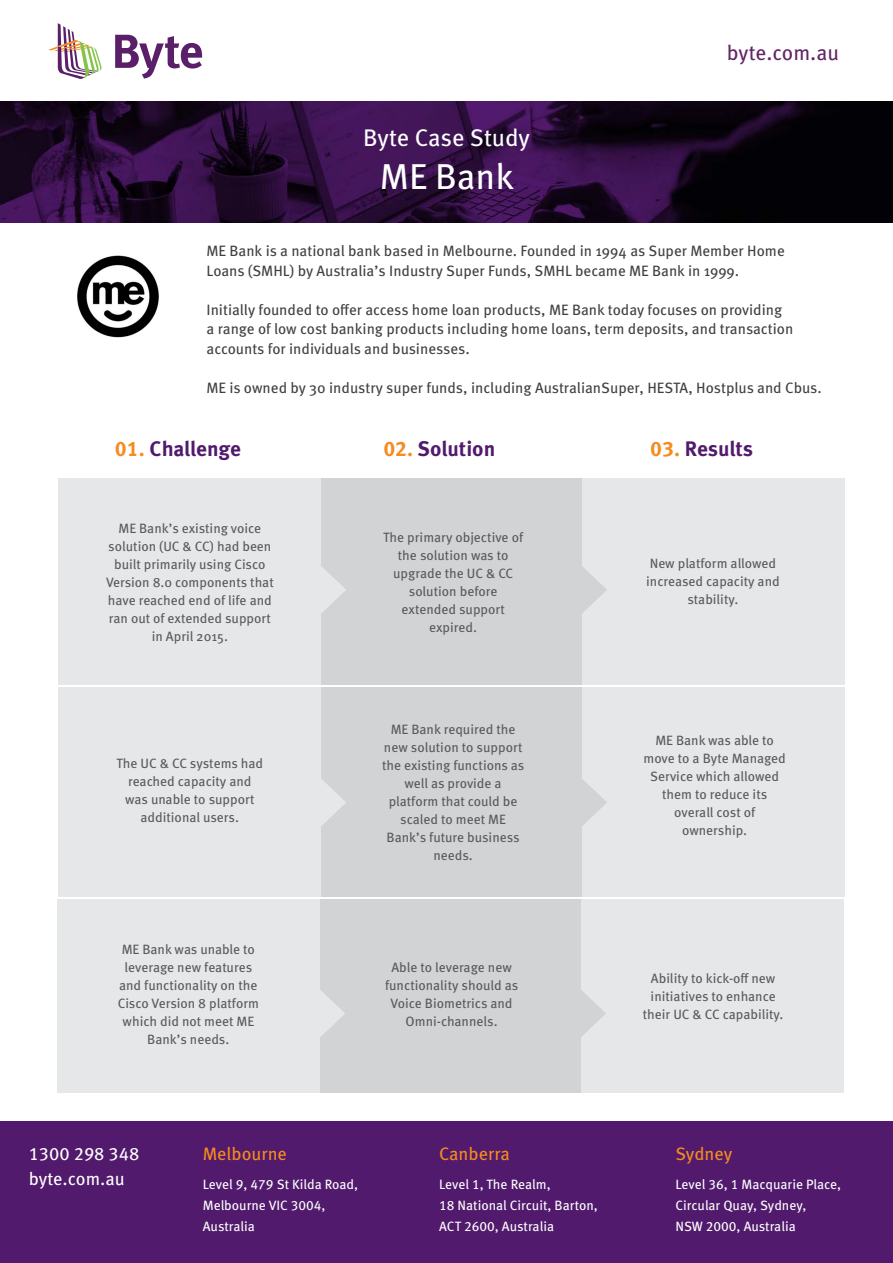
<style>
.page{position:relative;width:893px;height:1263px;background:#fff}
.page>*{position:absolute;margin:0;border:0;box-sizing:border-box;transform-origin:0 0}
.t1{font:36px "Meta Pro";color:#fff}
.t2{font:24px "Meta Pro";letter-spacing:-.005em;color:#fff}
.t3{font:700 21px "Meta Pro";letter-spacing:-.005em;color:#511a6c}
.t4{font:21px "Meta Pro";letter-spacing:-.005em;color:#622466}
.t5{font:18px "Meta Pro";color:#f68b1f}
.t6{font:18px/25.5px "Meta Pro";color:#fff}
.t7{font:15px/19.5px "Meta Pro";color:#414042}
.t8{font:13.5px/18px "Meta Pro";color:#58595b;text-align:center}
.t9{font:13.5px/21px "Meta Pro";color:#fff}
.s1{color:#f68b1f}
</style>
<div class="page">
<svg style="left:48px;top:23px;width:54px;height:56px"></svg>
<svg style="left:115px;top:35px;width:87px;height:44px"></svg>
<img style="left:0;top:102px;width:893px;height:120px">
<div style="left:0;top:1122px;width:893px;height:141px;background:#511a6c"></div>
<img style="left:77px;top:255px;width:82px;height:83px">
<div style="left:319px;top:899px;width:263px;height:193px;background:#d1d3d4"></div>
<div style="left:57px;top:899px;width:262px;height:193px;background:#e6e7e8"></div>
<div style="left:582px;top:899px;width:262px;height:193px;background:#e6e7e8"></div>
<div style="left:320px;top:687px;width:263px;height:210px;background:#d1d3d4"></div>
<div style="left:58px;top:687px;width:262px;height:210px;background:#e6e7e8"></div>
<div style="left:583px;top:687px;width:262px;height:210px;background:#e6e7e8"></div>
<div style="left:320px;top:478px;width:263px;height:206px;background:#d1d3d4"></div>
<div style="left:583px;top:478px;width:262px;height:206px;background:#e6e7e8"></div>
<svg style="left:319px;top:989px;width:26px;height:49px"></svg>
<svg style="left:581px;top:989px;width:25px;height:49px"></svg>
<svg style="left:320px;top:778px;width:26px;height:49px"></svg>
<svg style="left:582px;top:778px;width:25px;height:49px"></svg>
<svg style="left:320px;top:565px;width:26px;height:49px"></svg>
<svg style="left:582px;top:565px;width:25px;height:49px"></svg>
<div style="left:58px;top:478px;width:262px;height:206px;background:#e6e7e8"></div>
<h2 class="t2" style="left:363px;top:122px;width:168px">Byte Case Study</h2>
<h1 class="t1" style="left:380px;top:154px;width:136px">ME Bank</h1>
<h3 class="t4" style="left:727px;top:40px;width:114px">byte.com.au</h3>
<p class="t7" style="left:206px;top:242px;width:580px">ME Bank is a national bank based in Melbourne. Founded in 1994 as Super Member Home<br>Loans (SMHL) by Australia’s Industry Super Funds, SMHL became ME Bank in 1999.</p>
<p class="t7" style="left:206px;top:300px;width:588px">Initially founded to offer access home loan products, ME Bank today focuses on providing a range of low cost banking products including home loans, term deposits, and transaction accounts for individuals and businesses.</p>
<p class="t7" style="left:206px;top:378px;width:617px">ME is owned by 30 industry super funds, including AustralianSuper, HESTA, Hostplus and Cbus.</p>
<h3 class="t3" style="left:115px;top:436px;width:128px"><span class="s1">01.</span> Challenge</h3>
<h3 class="t3" style="left:383px;top:436px;width:113px"><span class="s1">02.</span> Solution</h3>
<h3 class="t3" style="left:650px;top:435px;width:104px"><span class="s1">03.</span> Results</h3>
<p class="t8" style="left:106px;top:520px;width:169px">ME Bank’s existing voice solution (UC &amp; CC) had been built primarily using Cisco<br>Version 8.0 components that have reached end of life and ran out of extended support in April 2015.</p>
<p class="t8" style="left:383px;top:529px;width:141px">The primary objective of the solution was to upgrade the UC &amp; CC solution before extended support expired.</p>
<p class="t8" style="left:646px;top:555px;width:135px">New platform allowed increased capacity and stability.</p>
<p class="t8" style="left:116px;top:755px;width:148px">The UC &amp; CC systems had reached capacity and was unable to support additional users.</p>
<p class="t8" style="left:118px;top:941px;width:143px">ME Bank was unable to leverage new features and functionality on the<br>Cisco Version 8 platform which did not meet ME<br>Bank’s needs.</p>
<p class="t8" style="left:382px;top:721px;width:144px">ME Bank required the new solution to support the existing functions as well as provide a platform that could be scaled to meet ME<br>Bank’s future business needs.</p>
<p class="t8" style="left:643px;top:732px;width:144px">ME Bank was able to move to a Byte Managed<br>Service which allowed them to reduce its overall cost of ownership.</p>
<p class="t8" style="left:385px;top:959px;width:135px">Able to leverage new functionality should as<br>Voice Biometrics and<br>Omni-channels.</p>
<p class="t8" style="left:643px;top:969px;width:142px">Ability to kick-off new initiatives to enhance their UC &amp; CC capability.</p>
<h3 class="t6" style="left:29px;top:1141px;width:112px">1300 298 348 byte.com.au</h3>
<h3 class="t5" style="left:203px;top:1142px;width:86px">Melbourne</h3>
<p class="t9" style="left:203px;top:1174px;width:157px">Level 9, 479 St Kilda Road,<br>Melbourne VIC 3004,<br>Australia</p>
<h3 class="t5" style="left:439px;top:1142px;width:72px">Canberra</h3>
<p class="t9" style="left:439px;top:1174px;width:160px">Level 1, The Realm,<br>18 National Circuit, Barton,<br>ACT 2600, Australia</p>
<h3 class="t5" style="left:675px;top:1142px;width:58px">Sydney</h3>
<p class="t9" style="left:675px;top:1174px;width:167px">Level 36, 1 Macquarie Place,<br>Circular Quay, Sydney,<br>NSW 2000, Australia</p>
</div>
